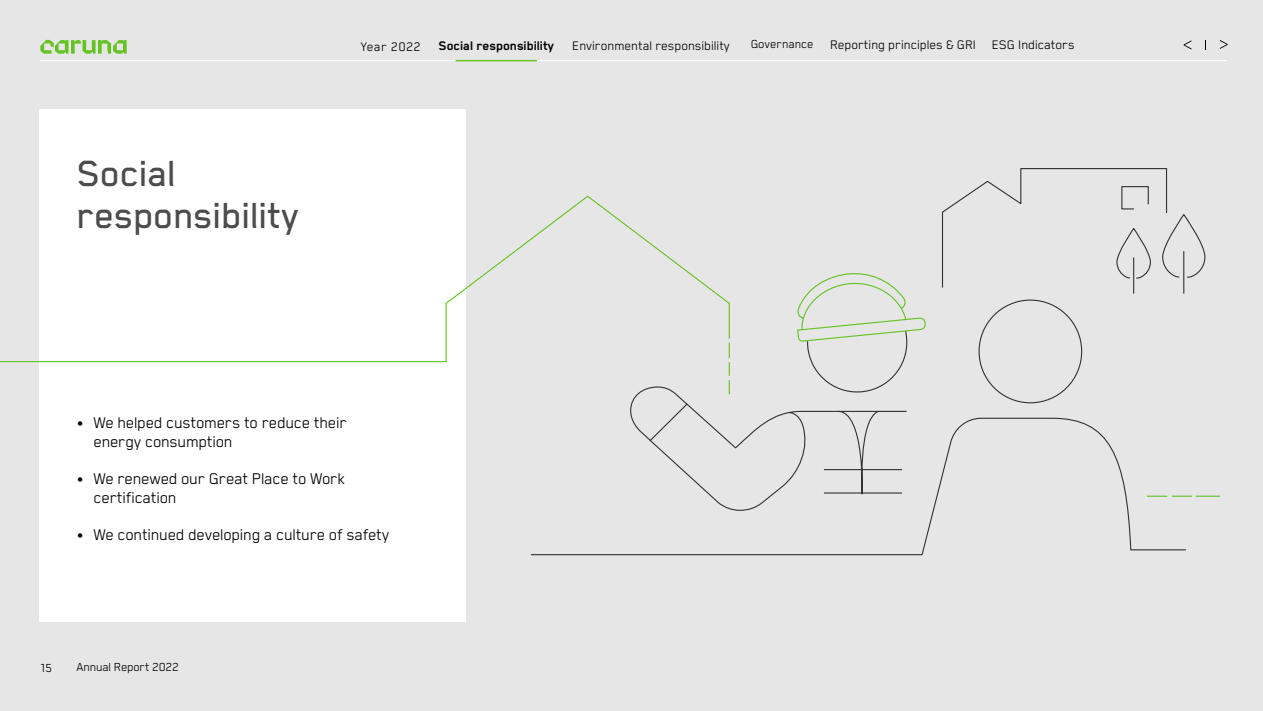
<style>
.page{position:relative;width:1263px;height:711px;background:#fff}
.page>*{position:absolute;margin:0;border:0;box-sizing:border-box;transform-origin:0 0}
.t1{font:500 42px/42px "Blender Pro";color:#4c4c4c}
.t2{font:18px/19.5px "Blender Pro";letter-spacing:-.01em;color:#000}
.t3{font:14.4px "Blender Pro";color:#000}
.t4{font:700 14.4px "Blender Pro";color:#000}
.t5{font:13.5px "Blender Pro";letter-spacing:-.01em;color:#000}
.s1{font-weight:400}
.s2{font-size:13.5px}
</style>
<div class="page">
<div style="left:0;top:0;width:1263px;height:710px;background:#e6e6e6"></div>
<div style="left:39px;top:109px;width:427px;height:512px;background:#fff"></div>
<svg style="left:530px;top:299px;width:657px;height:256px"></svg>
<svg style="left:1147px;top:495px;width:73px;height:1px"></svg>
<svg style="left:942px;top:168px;width:264px;height:126px"></svg>
<svg style="left:0;top:195px;width:730px;height:200px"></svg>
<svg style="left:629px;top:329px;width:281px;height:185px"></svg>
<svg style="left:796px;top:273px;width:130px;height:69px"></svg>
<svg style="left:823px;top:409px;width:80px;height:86px"></svg>
<svg style="left:40px;top:40px;width:87px;height:14px"></svg>
<hr style="left:40px;top:60px;width:1187px;height:1px;background:#fff">
<hr style="left:456px;top:60px;width:81px;height:1px;background:#62c321">
<svg style="left:1184px;top:40px;width:7px;height:9px"></svg>
<svg style="left:1220px;top:40px;width:7px;height:9px"></svg>
<h1 class="t1" style="left:77px;top:152px;width:224px">Social responsibility</h1>
<p class="t4" style="left:360px;top:38px;width:195px"><span class="s1">Year 2022</span> Social responsibility</p>
<p class="t3" style="left:572px;top:38px;width:159px">Environmental responsibility</p>
<p class="t3" style="left:751px;top:37px;width:326px"><span class="s2">Governance</span> Reporting principles &amp; GRI ESG Indicators</p>
<p class="t2" style="left:94px;top:412px;width:255px;text-indent:-17px">• We helped customers to reduce their energy consumption</p>
<p class="t2" style="left:94px;top:468px;width:253px;text-indent:-17px">• We renewed our Great Place to Work certification</p>
<p class="t2" style="left:77px;top:524px;width:314px">• We continued developing a culture of safety</p>
<p class="t5" style="left:40px;top:660px;width:13px">15</p>
<p class="t5" style="left:77px;top:659px;width:104px">Annual Report 2022</p>
</div>
